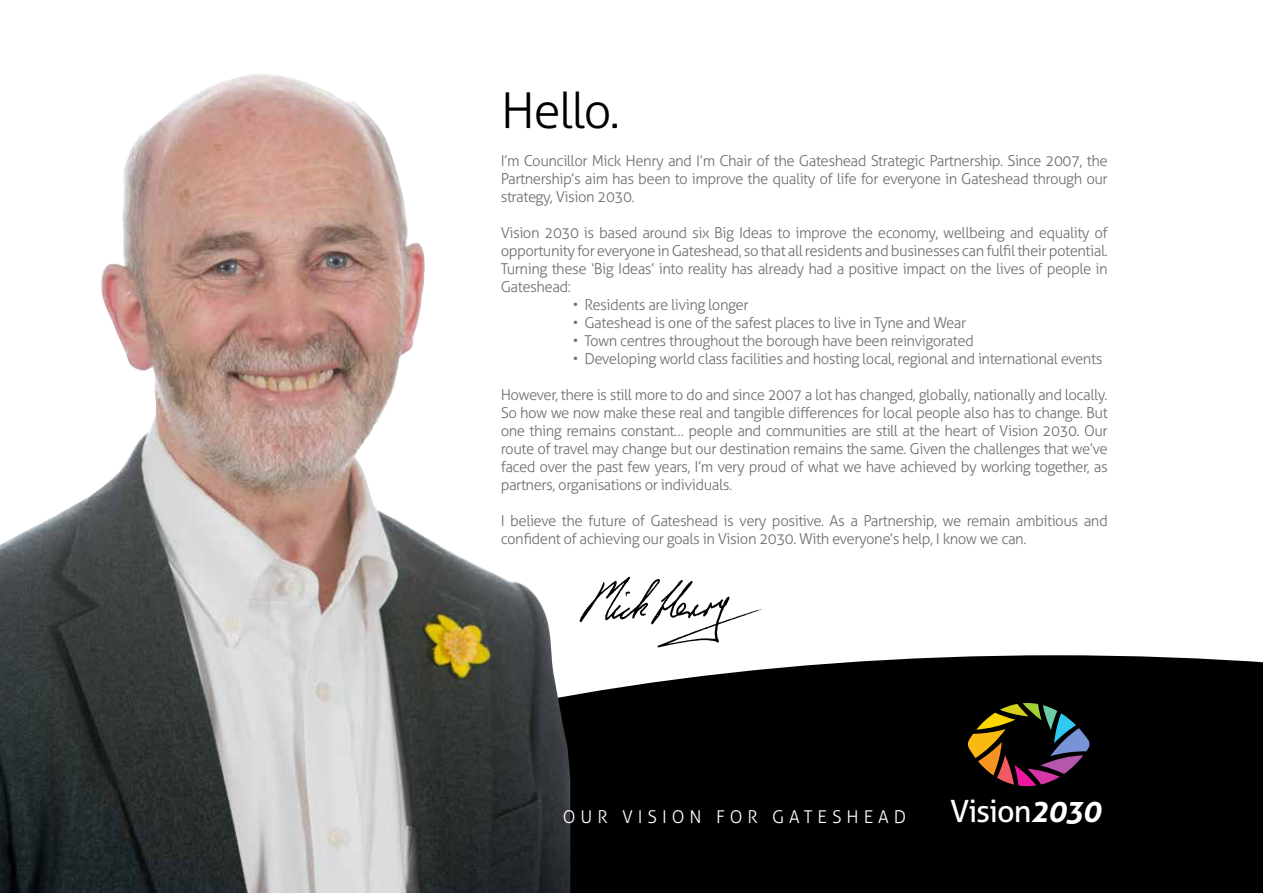
<style>
.page{position:relative;width:1263px;height:893px;background:#fff}
.page>*{position:absolute;margin:0;border:0;box-sizing:border-box;transform-origin:0 0}
.t1{font:300 49.5px "Aller";letter-spacing:-.035em;color:#000}
.t2{font:30.6px "Aller";letter-spacing:-.035em;color:#fff}
.t3{font:300 17.7px "Aller";letter-spacing:.28em;color:#fff}
.t4{font:300 15px/18px "Aller";letter-spacing:-.035em;color:#706f6f;text-align:justify}
.s1{font-weight:700;font-style:italic}
</style>
<div class="page">
<div style="left:570px;top:655px;width:693px;height:238px;background:#000"></div>
<img style="left:0;top:74px;width:570px;height:819px">
<svg style="left:967px;top:703px;width:123px;height:83px;background:#403127"></svg>
<img style="left:549px;top:568px;width:213px;height:87px">
<h1 class="t1" style="left:501px;top:81px;width:121px">Hello.</h1>
<p class="t4" style="left:501px;top:151px;width:609px">I’m Councillor Mick Henry and I’m Chair of the Gateshead Strategic Partnership. Since 2007, the Partnership’s aim has been to improve the quality of life for everyone in Gateshead through our strategy, Vision 2030.</p>
<p class="t4" style="left:501px;top:223px;width:608px">Vision 2030 is based around six Big Ideas to improve the economy, wellbeing and equality of opportunity for everyone in Gateshead, so that all residents and businesses can fulfil their potential.<br>Turning these ‘Big Ideas’ into reality has already had a positive impact on the lives of people in Gateshead:</p>
<p class="t4" style="left:573px;top:295px;width:177px">• Residents are living longer</p>
<p class="t4" style="left:573px;top:313px;width:395px">• Gateshead is one of the safest places to live in Tyne and Wear</p>
<p class="t4" style="left:573px;top:331px;width:403px">• Town centres throughout the borough have been reinvigorated</p>
<p class="t4" style="left:573px;top:349px;width:531px">• Developing world class facilities and hosting local, regional and international events</p>
<p class="t4" style="left:501px;top:385px;width:609px">However, there is still more to do and since 2007 a lot has changed, globally, nationally and locally.<br>So how we now make these real and tangible differences for local people also has to change. But one thing remains constant… people and communities are still at the heart of Vision 2030. Our route of travel may change but our destination remains the same. Given the challenges that we’ve faced over the past few years, I’m very proud of what we have achieved by working together, as partners, organisations or individuals.</p>
<p class="t4" style="left:501px;top:511px;width:608px">I believe the future of Gateshead is very positive. As a Partnership, we remain ambitious and confident of achieving our goals in Vision 2030. With everyone’s help, I know we can.</p>
<p class="t3" style="left:563px;top:806px;width:345px">OUR VISION FOR GATESHEAD</p>
<h2 class="t2" style="left:950px;top:792px;width:152px">Vision<span class="s1">2030</span></h2>
</div>
